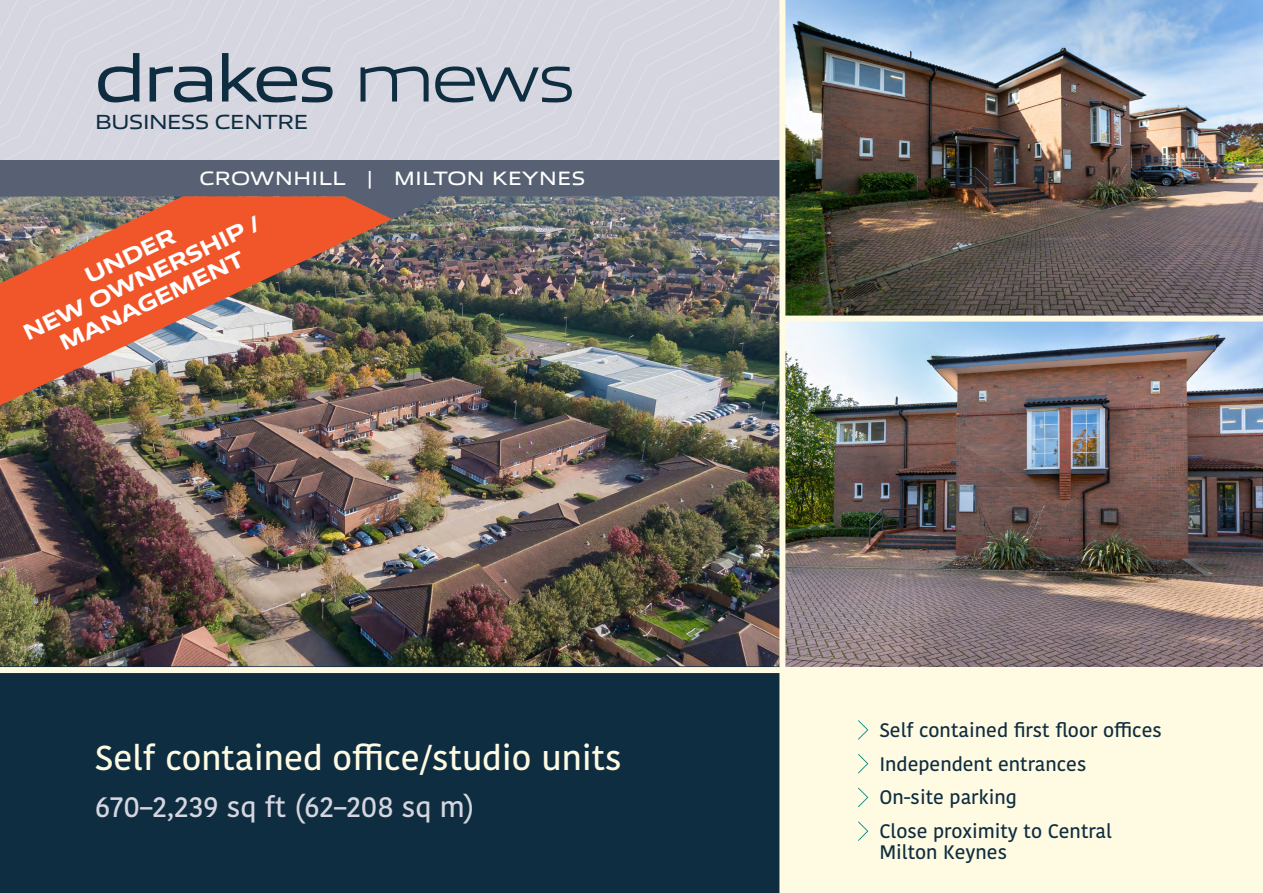
<style>
.page{position:relative;width:1263px;height:893px;background:#fff}
.page>*{position:absolute;margin:0;border:0;box-sizing:border-box;transform-origin:0 0}
.t1{font:67.5px "Allumi Std Extended";letter-spacing:-.05em;color:#0f2d40}
.t2{font:500 34.5px "Kohinoor Bangla";color:#fefbe2}
.t3{font:500 28.5px "Kohinoor Bangla";color:#d6d6e0}
.t4{font:800 22.5px/25px "Allumi Std Extended";color:#fff;text-align:center}
.t5{font:20.55px "Allumi Std Extended";letter-spacing:-.05em;color:#0f2d40}
.t6{font:500 19.5px/33.8px "Kohinoor Bangla";color:#0f2d40}
.t7{font:19.5px "Allumi Std Extended";color:#fff}
.s1{font-weight:300}
</style>
<div class="page">
<div style="left:553px;top:0;width:209px;height:160px;background:#d6d6e0"></div>
<div style="left:0;top:0;width:553px;height:160px;background:#d6d6e0"></div>
<div style="left:0;top:160px;width:783px;height:110px;background:#586173"></div>
<div style="left:0;top:663px;width:1263px;height:230px;background:#0f2d40"></div>
<div style="left:783px;top:666px;width:480px;height:227px;background:#fefbe2"></div>
<img style="left:0;top:196px;width:779px;height:470px">
<img style="left:785px;top:0;width:478px;height:666px">
<div style="left:779px;top:0;width:6px;height:893px;background:#fefbe2"></div>
<div style="left:784px;top:316px;width:479px;height:6px;background:#fefbe2"></div>
<div style="left:0;top:667px;width:782px;height:6px;background:#fefbe2"></div>
<svg style="left:858px;top:720px;width:10px;height:20px"></svg>
<svg style="left:858px;top:754px;width:10px;height:19px"></svg>
<svg style="left:858px;top:788px;width:10px;height:19px"></svg>
<svg style="left:858px;top:821px;width:10px;height:20px"></svg>
<img style="left:0;top:196px;width:392px;height:209px">
<h1 class="t1" style="left:95px;top:42px;width:482px">drakes <span class="s1">mews</span></h1>
<p class="t5" style="left:95px;top:111px;width:215px">BUSINESS CENTRE</p>
<p class="t7" style="left:199px;top:168px;width:388px">CROWNHILL | MILTON KEYNES</p>
<p class="t4" style="left:8px;top:302px;width:261px;rotate:-26deg">UNDER<br>NEW OWNERSHIP /<br>MANAGEMENT</p>
<h2 class="t2" style="left:95px;top:730px;width:528px">Self contained office/studio units</h2>
<h3 class="t3" style="left:95px;top:784px;width:381px">670–2,239 sq ft (62–208 sq m)</h3>
<p class="t6" style="left:879px;top:713px;width:284px">Self contained first floor offices<br>Independent entrances<br>On-site parking<br>Close proximity to Central</p>
<p class="t6" style="left:879px;top:835px;width:129px">Milton Keynes</p>
</div>
